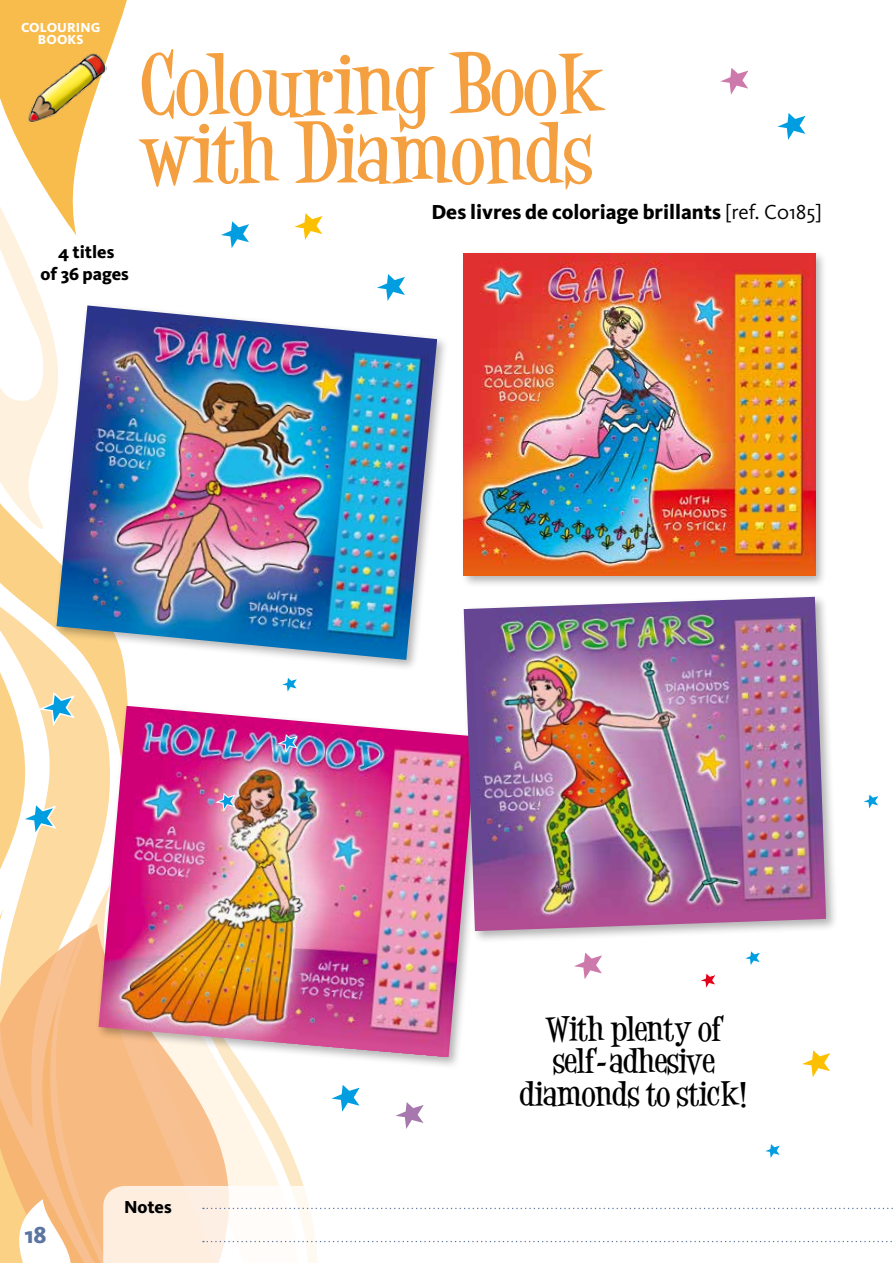
<style>
.page{position:relative;width:893px;height:1263px;background:#fff}
.page>*{position:absolute;margin:0;border:0;box-sizing:border-box;transform-origin:0 0}
.t1{font:700 66px/69px "Desigers";color:#f49f40}
.t2{font:700 27px/32.4px "Desigers";color:#000;text-align:center}
.t3{font:800 24px "Kievit Pro";color:#5b75a1}
.t4{font:800 21px "Kievit Pro";color:#000}
.t5{font:800 18px/21.6px "Kievit Pro";color:#000;text-align:center}
.t6{font:800 13.5px/12px "Kievit Pro";letter-spacing:.01em;color:#fff;text-align:center}
.s1{font-weight:400}
</style>
<div class="page">
<svg style="left:0;top:536px;width:128px;height:166px;background:#fad591"></svg>
<svg style="left:230px;top:1070px;width:74px;height:116px"></svg>
<svg style="left:0;top:0;width:127px;height:536px"></svg>
<svg style="left:120px;top:1070px;width:110px;height:116px;background:#f8c799"></svg>
<svg style="left:120px;top:1186px;width:773px;height:77px"></svg>
<svg style="left:203px;top:1208px;width:690px;height:1px"></svg>
<svg style="left:203px;top:1241px;width:690px;height:1px"></svg>
<div style="left:53px;top:302px;width:396px;height:370px;background:#000;opacity:.3"></div>
<img style="left:57px;top:305px;width:380px;height:355px">
<div style="left:460px;top:249px;width:367px;height:339px;background:#000;opacity:.3"></div>
<img style="left:464px;top:253px;width:351px;height:323px">
<div style="left:95px;top:702px;width:394px;height:368px;background:#000;opacity:.3"></div>
<img style="left:120px;top:706px;width:357px;height:351px">
<div style="left:460px;top:593px;width:378px;height:350px;background:#000;opacity:.3"></div>
<img style="left:464px;top:597px;width:362px;height:334px">
<svg style="left:221px;top:221px;width:28px;height:27px"></svg>
<svg style="left:294px;top:213px;width:29px;height:27px"></svg>
<svg style="left:802px;top:1050px;width:28px;height:27px"></svg>
<svg style="left:777px;top:113px;width:29px;height:27px"></svg>
<svg style="left:369px;top:274px;width:41px;height:34px"></svg>
<svg style="left:396px;top:1102px;width:28px;height:27px"></svg>
<svg style="left:0;top:596px;width:120px;height:667px"></svg>
<svg style="left:332px;top:1085px;width:28px;height:27px"></svg>
<svg style="left:574px;top:953px;width:28px;height:26px"></svg>
<svg style="left:720px;top:68px;width:28px;height:27px"></svg>
<svg style="left:863px;top:794px;width:16px;height:15px"></svg>
<svg style="left:745px;top:951px;width:15px;height:15px"></svg>
<svg style="left:276px;top:733px;width:23px;height:21px"></svg>
<svg style="left:765px;top:1143px;width:15px;height:15px"></svg>
<svg style="left:700px;top:973px;width:15px;height:15px"></svg>
<svg style="left:282px;top:677px;width:16px;height:15px"></svg>
<img style="left:160px;top:783px;width:76px;height:227px">
<img style="left:24px;top:50px;width:83px;height:73px">
<p class="t6" style="left:21px;top:21px;width:81px">COLOURING<br>BOOKS</p>
<p class="t5" style="left:41px;top:241px;width:90px">4 titles<br>of 36 pages</p>
<h1 class="t1" style="left:139px;top:50px;width:466px">Colouring Book with Diamonds</h1>
<p class="t4" style="left:431px;top:199px;width:392px">Des livres de coloriage brillants <span class="s1">[ref. C0185]</span></p>
<p class="t2" style="left:520px;top:1012px;width:230px">With plenty of self-adhesive diamonds to stick!</p>
<p class="t3" style="left:24px;top:1220px;width:24px">18</p>
<p class="t5" style="left:124px;top:1196px;width:49px">Notes</p>
</div>
